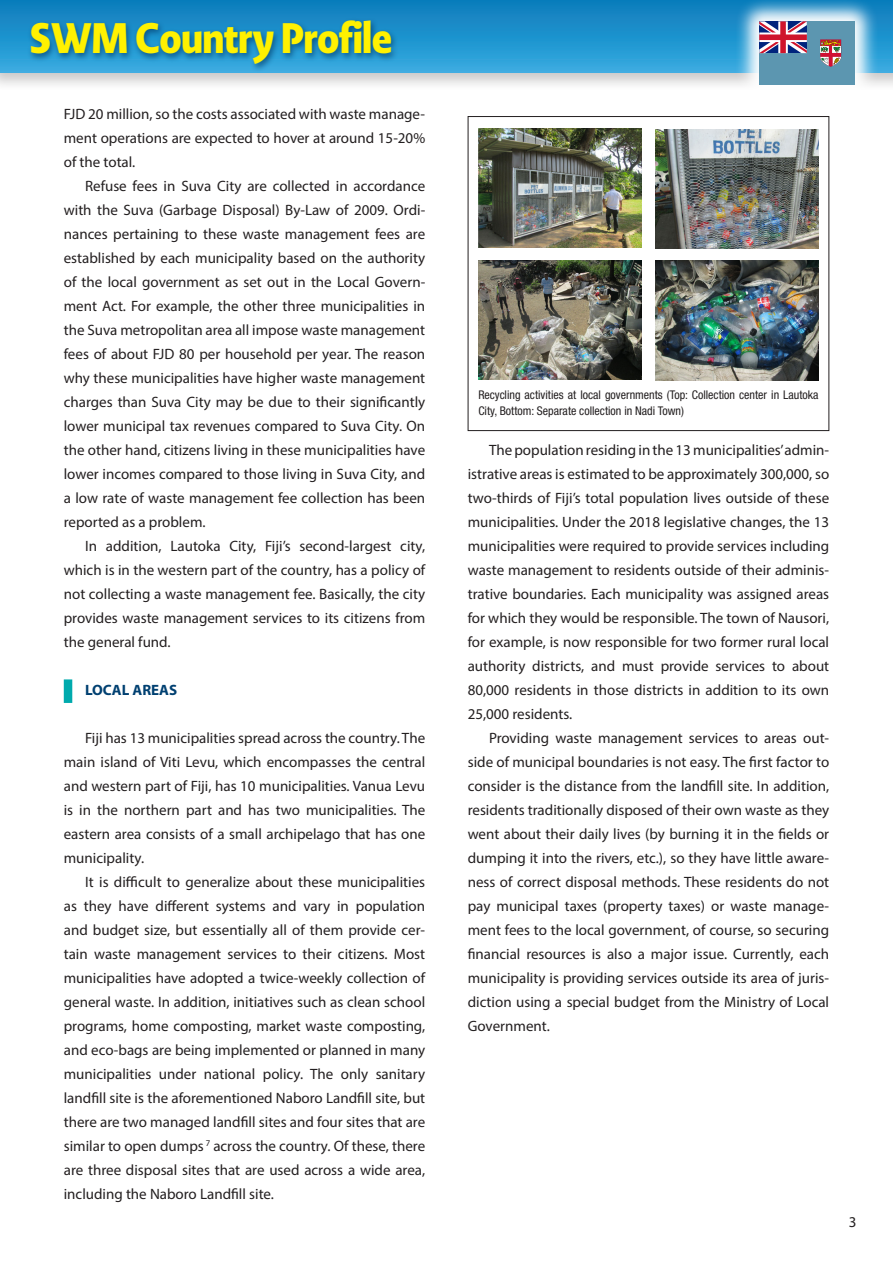
<style>
.page{position:relative;width:893px;height:1263px;background:#fff}
.page>*{position:absolute;margin:0;border:0;box-sizing:border-box;transform-origin:0 0}
.t1{font:900 42px "Novel Display X Cnd";color:#fff101}
.t2{font:15px/24px "Myriad Pro";color:#231f20;text-align:justify}
.t3{font:700 15px "Myriad Pro";color:#004071}
.t4{font:condensed 12px/16.5px "Helvetica Neue LT Std";color:#231f20}
</style>
<div class="page">
<div style="left:0;top:0;width:893px;height:92px;background:#231f20;opacity:.25"></div>
<div style="left:0;top:0;width:893px;height:72px;background:linear-gradient(to bottom,#0a7bbb,#35aae0)"></div>
<div style="left:27px;top:17px;width:372px;height:56px;background:#003562;opacity:.65"></div>
<svg style="left:735px;top:0;width:144px;height:92px"></svg>
<div style="left:759px;top:21px;width:95px;height:64px;background:#5c96b0"></div>
<svg style="left:759px;top:21px;width:48px;height:32px;background:#a56a8c"></svg>
<svg style="left:820px;top:39px;width:21px;height:28px"></svg>
<div style="left:64px;top:679px;width:8px;height:24px;background:#00aaad"></div>
<div style="left:468px;top:116px;width:361px;height:315px;border:1px solid #231f20"></div>
<img style="left:478px;top:129px;width:164px;height:119px">
<img style="left:478px;top:261px;width:164px;height:119px">
<img style="left:655px;top:129px;width:164px;height:119px">
<img style="left:655px;top:261px;width:164px;height:119px">
<h1 class="t1" style="left:30px;top:10px;width:364px">SWM Country Profile</h1>
<p class="t2" style="left:64px;top:102px;width:363px">FJD 20 million, so the costs associated with waste manage&shy;ment operations are expected to hover at around 15-20% of the total.</p>
<p class="t2" style="left:64px;top:174px;width:363px;text-indent:21px">Refuse fees in Suva City are collected in accordance with the Suva (Garbage Disposal) By-Law of 2009. Ordi&shy;nances pertaining to these waste management fees are established by each municipality based on the authority of the local government as set out in the Local Govern&shy;ment Act. For example, the other three municipalities in the Suva metropolitan area all impose waste management fees of about FJD 80 per household per year. The reason why these municipalities have higher waste management charges than Suva City may be due to their significantly lower municipal tax revenues compared to Suva City. On the other hand, citizens living in these municipalities have lower incomes compared to those living in Suva City, and a low rate of waste management fee collection has been reported as a problem.</p>
<p class="t2" style="left:64px;top:534px;width:363px;text-indent:21px">In addition, Lautoka City, Fiji’s second-largest city, which is in the western part of the country, has a policy of not collecting a waste management fee. Basically, the city provides waste management services to its citizens from the general fund.</p>
<p class="t3" style="left:85px;top:680px;width:94px">LOCAL AREAS</p>
<p class="t2" style="left:64px;top:726px;width:363px;text-indent:21px">Fiji has 13 municipalities spread across the country. The main island of Viti Levu, which encompasses the central and western part of Fiji, has 10 municipalities. Vanua Levu is in the northern part and has two municipalities. The eastern area consists of a small archipelago that has one municipality.</p>
<p class="t2" style="left:64px;top:870px;width:363px;text-indent:21px">It is difficult to generalize about these municipalities as they have different systems and vary in population and budget size, but essentially all of them provide cer&shy;tain waste management services to their citizens. Most municipalities have adopted a twice-weekly collection of general waste. In addition, initiatives such as clean school programs, home composting, market waste composting, and eco-bags are being implemented or planned in many municipalities under national policy. The only sanitary landfill site is the aforementioned Naboro Landfill site, but there are two managed landfill sites and four sites that are similar to open dumps <sup>7</sup> across the country. Of these, there are three disposal sites that are used across a wide area, including the Naboro Landfill site.</p>
<p class="t4" style="left:478px;top:386px;width:342px">Recycling activities at local governments (Top: Collection center in Lautoka<br>City, Bottom: Separate collection in Nadi Town)</p>
<p class="t2" style="left:468px;top:438px;width:363px;text-indent:21px">The population residing in the 13 municipalities’ admin&shy;istrative areas is estimated to be approximately 300,000, so two-thirds of Fiji’s total population lives outside of these municipalities. Under the 2018 legislative changes, the 13 municipalities were required to provide services including waste management to residents outside of their adminis&shy;trative boundaries. Each municipality was assigned areas for which they would be responsible. The town of Nausori, for example, is now responsible for two former rural local authority districts, and must provide services to about 80,000 residents in those districts in addition to its own 25,000 residents.</p>
<p class="t2" style="left:468px;top:726px;width:363px;text-indent:21px">Providing waste management services to areas out&shy;side of municipal boundaries is not easy. The first factor to consider is the distance from the landfill site. In addition, residents traditionally disposed of their own waste as they went about their daily lives (by burning it in the fields or dumping it into the rivers, etc.), so they have little aware&shy;ness of correct disposal methods. These residents do not pay municipal taxes (property taxes) or waste manage&shy;ment fees to the local government, of course, so securing financial resources is also a major issue. Currently, each municipality is providing services outside its area of juris&shy;diction using a special budget from the Ministry of Local Government.</p>
<p class="t2" style="left:849px;top:1210px;width:9px">3</p>
</div>
